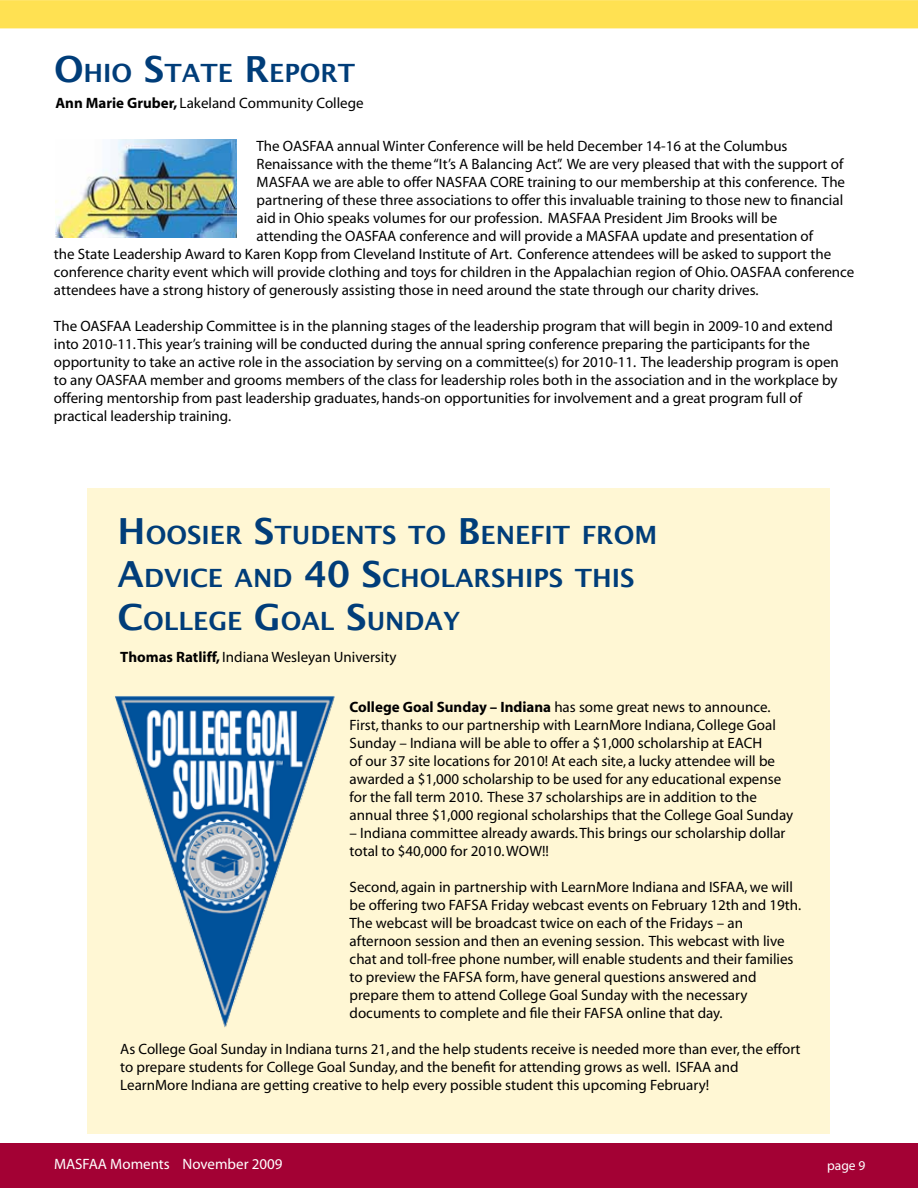
<style>
.page{position:relative;width:918px;height:1188px;background:#fff}
.page>*{position:absolute;margin:0;border:0;box-sizing:border-box;transform-origin:0 0}
.t1{font:600 25.2px/43.2px "Lucida Sans";color:#003d79}
.t2{font:15px/18px "Myriad";color:#000}
.t3{font:15px "Myriad";color:#fff}
.t4{font:13.5px "Myriad";color:#fff}
.s1{font-size:36px}
.s2{font-weight:700}
</style>
<div class="page">
<div style="left:0;top:1143px;width:918px;height:45px;background:#a30134"></div>
<div style="left:0;top:0;width:918px;height:28px;background:#ffe152"></div>
<div style="left:88px;top:489px;width:742px;height:645px;background:#fff7d4"></div>
<img style="left:56px;top:140px;width:180px;height:98px">
<img style="left:115px;top:696px;width:220px;height:332px">
<h1 class="t1" style="left:54px;top:51px;width:303px"><span class="s1">O</span>HIO <span class="s1">S</span>TATE <span class="s1">R</span>EPORT</h1>
<p class="t2" style="left:56px;top:95px;width:310px"><span class="s2">Ann Marie Gruber,</span> Lakeland Community College</p>
<p class="t2" style="left:257px;top:138px;width:532px">The OASFAA annual Winter Conference will be held December 14-16 at the Columbus</p>
<p class="t2" style="left:257px;top:156px;width:588px">Renaissance with the theme “It’s A Balancing Act”. We are very pleased that with the support of</p>
<p class="t2" style="left:257px;top:174px;width:590px">MASFAA we are able to offer NASFAA CORE training to our membership at this conference. The</p>
<p class="t2" style="left:257px;top:192px;width:588px">partnering of these three associations to offer this invaluable training to those new to financial</p>
<p class="t2" style="left:257px;top:210px;width:522px">aid in Ohio speaks volumes for our profession. MASFAA President Jim Brooks will be</p>
<p class="t2" style="left:257px;top:228px;width:558px">attending the OASFAA conference and will provide a MASFAA update and presentation of</p>
<p class="t2" style="left:54px;top:246px;width:779px">the State Leadership Award to Karen Kopp from Cleveland Institute of Art. Conference attendees will be asked to support the</p>
<p class="t2" style="left:54px;top:264px;width:802px">conference charity event which will provide clothing and toys for children in the Appalachian region of Ohio. OASFAA conference</p>
<p class="t2" style="left:54px;top:282px;width:706px">attendees have a strong history of generously assisting those in need around the state through our charity drives.</p>
<p class="t2" style="left:54px;top:318px;width:786px">The OASFAA Leadership Committee is in the planning stages of the leadership program that will begin in 2009-10 and extend into 2010-11. This year’s training will be conducted during the annual spring conference preparing the participants for the opportunity to take an active role in the association by serving on a committee(s) for 2010-11. The leadership program is open to any OASFAA member and grooms members of the class for leadership roles both in the association and in the workplace by offering mentorship from past leadership graduates, hands-on opportunities for involvement and a great program full of practical leadership training.</p>
<h1 class="t1" style="left:118px;top:513px;width:541px"><span class="s1">H</span> OOSIER <span class="s1">S</span>TUDENTS TO <span class="s1">B</span>ENEFIT FROM<br><span class="s1">A</span>DVICE AND <span class="s1">40 S</span>CHOLARSHIPS THIS<br><span class="s1">C</span>OLLEGE <span class="s1">G</span> OAL <span class="s1">S</span>UNDAY</h1>
<p class="t2" style="left:120px;top:649px;width:278px"><span class="s2">Thomas Ratliff,</span> Indiana Wesleyan University</p>
<p class="t2" style="left:350px;top:699px;width:445px"><span class="s2">College Goal Sunday – Indiana</span> has some great news to announce.<br>First, thanks to our partnership with LearnMore Indiana, College Goal Sunday – Indiana will be able to offer a $1,000 scholarship at EACH<br>of our 37 site locations for 2010! At each site, a lucky attendee will be awarded a $1,000 scholarship to be used for any educational expense for the fall term 2010. These 37 scholarships are in addition to the annual three $1,000 regional scholarships that the College Goal Sunday</p>
<p class="t2" style="left:350px;top:825px;width:437px">– Indiana committee already awards. This brings our scholarship dollar total to $40,000 for 2010. WOW!!</p>
<p class="t2" style="left:350px;top:879px;width:453px">Second, again in partnership with LearnMore Indiana and ISFAA, we will be offering two FAFSA Friday webcast events on February 12th and 19th.<br>The webcast will be broadcast twice on each of the Fridays – an afternoon session and then an evening session. This webcast with live chat and toll-free phone number, will enable students and their families to preview the FAFSA form, have general questions answered and prepare them to attend College Goal Sunday with the necessary documents to complete and file their FAFSA online that day.</p>
<p class="t2" style="left:120px;top:1041px;width:682px">As College Goal Sunday in Indiana turns 21, and the help students receive is needed more than ever, the effort to prepare students for College Goal Sunday, and the benefit for attending grows as well. ISFAA and<br>LearnMore Indiana are getting creative to help every possible student this upcoming February!</p>
<p class="t3" style="left:54px;top:1157px;width:230px">MASFAA Moments November 2009</p>
<p class="t4" style="left:827px;top:1158px;width:40px">page 9</p>
</div>
